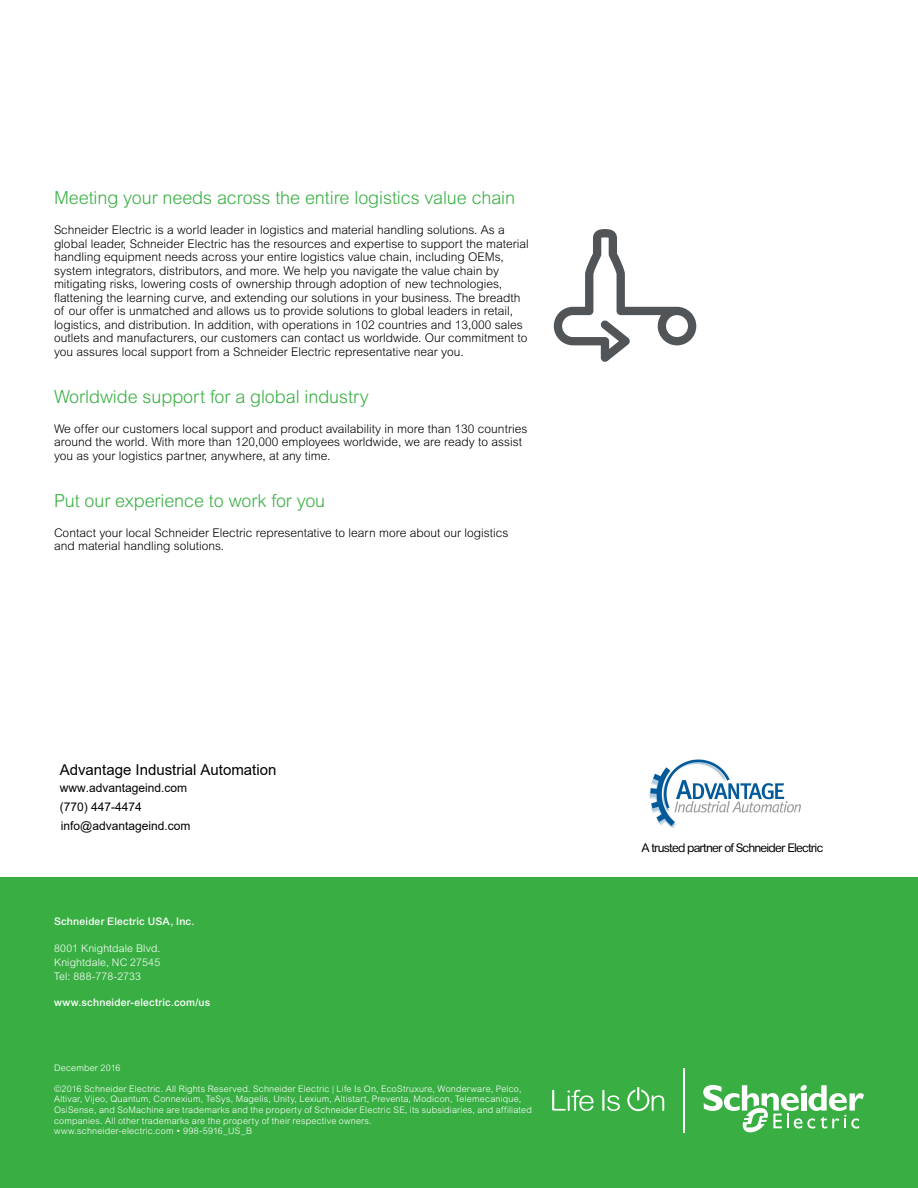
<style>
.page{position:relative;width:918px;height:1188px;background:#fff}
.page>*{position:absolute;margin:0;border:0;box-sizing:border-box;transform-origin:0 0}
.t1{font:300 18px "Arial MT Std";letter-spacing:-.005em;color:#39af43}
.t2{font:15px "Arial";color:#000}
.t3{font:300 12px/13.5px "Arial MT Std";color:#000}
.t4{font:12px/19px "Arial";color:#000}
.t5{font:12px "Arial Rounded MT Std";letter-spacing:-.07em;color:#000}
.t6{font:500 10.5px "Arial MT Std";letter-spacing:.02em;color:#fff}
.t7{font:300 10.5px/13.5px "Arial MT Std";letter-spacing:.015em;color:#fff;text-align:justify}
.t8{font:300 9px/10.5px "Arial MT Std";letter-spacing:.02em;color:#fff}
</style>
<div class="page">
<div style="left:0;top:878px;width:918px;height:310px;background:#39af43"></div>
<svg style="left:552px;top:1090px;width:42px;height:21px"></svg>
<svg style="left:602px;top:1090px;width:18px;height:21px"></svg>
<svg style="left:627px;top:1087px;width:37px;height:24px"></svg>
<svg style="left:703px;top:1085px;width:161px;height:48px"></svg>
<hr style="left:683px;top:1069px;width:1px;height:64px;background:#fff">
<svg style="left:554px;top:229px;width:142px;height:133px"></svg>
<img style="left:649px;top:759px;width:152px;height:69px">
<h1 class="t1" style="left:54px;top:188px;width:463px">Meeting your needs across the entire logistics value chain</h1>
<p class="t3" style="left:54px;top:223px;width:476px">Schneider Electric is a world leader in logistics and material handling solutions. As a global leader, Schneider Electric has the resources and expertise to support the material handling equipment needs across your entire logistics value chain, including OEMs, system integrators, distributors, and more. We help you navigate the value chain by mitigating risks, lowering costs of ownership through adoption of new technologies, flattening the learning curve, and extending our solutions in your business. The breadth of our offer is unmatched and allows us to provide solutions to global leaders in retail, logistics, and distribution. In addition, with operations in 102 countries and 13,000 sales outlets and manufacturers, our customers can contact us worldwide. Our commitment to you assures local support from a Schneider Electric representative near you.</p>
<h1 class="t1" style="left:54px;top:386px;width:316px">Worldwide support for a global industry</h1>
<p class="t3" style="left:54px;top:422px;width:475px">We offer our customers local support and product availability in more than 130 countries around the world. With more than 120,000 employees worldwide, we are ready to assist you as your logistics partner, anywhere, at any time.</p>
<h1 class="t1" style="left:54px;top:490px;width:273px">Put our experience to work for you</h1>
<p class="t3" style="left:54px;top:526px;width:456px">Contact your local Schneider Electric representative to learn more about our logistics and material handling solutions.</p>
<p class="t2" style="left:60px;top:759px;width:218px">Advantage Industrial Automation</p>
<p class="t4" style="left:60px;top:778px;width:129px">www.advantageind.com (770) 447-4474</p>
<p class="t4" style="left:61px;top:816px;width:131px">info@advantageind.com</p>
<p class="t6" style="left:54px;top:916px;width:142px">Schneider Electric USA, Inc.</p>
<p class="t7" style="left:54px;top:942px;width:108px">8001 Knightdale Blvd.<br>Knightdale, NC 27545<br>Tel: 888-778-2733</p>
<p class="t6" style="left:54px;top:997px;width:158px">www.schneider-electric.com/us</p>
<p class="t8" style="left:54px;top:1063px;width:68px">December 2016</p>
<p class="t8" style="left:54px;top:1084px;width:479px">©2016 Schneider Electric. All Rights Reserved. Schneider Electric | Life Is On, EcoStruxure, Wonderware, Pelco, Altivar, Vijeo, Quantum, Connexium, TeSys, Magelis, Unity, Lexium, Altistart, Preventa, Modicon, Telemecanique, OsiSense, and SoMachine are trademarks and the property of Schneider Electric SE, its subsidiaries, and affiliated companies. All other trademarks are the property of their respective owners.<br>www.schneider-electric.com • 998-5916_US_B</p>
<p class="t5" style="left:641px;top:841px;width:183px">A trusted partner of Schneider Electric</p>
</div>
